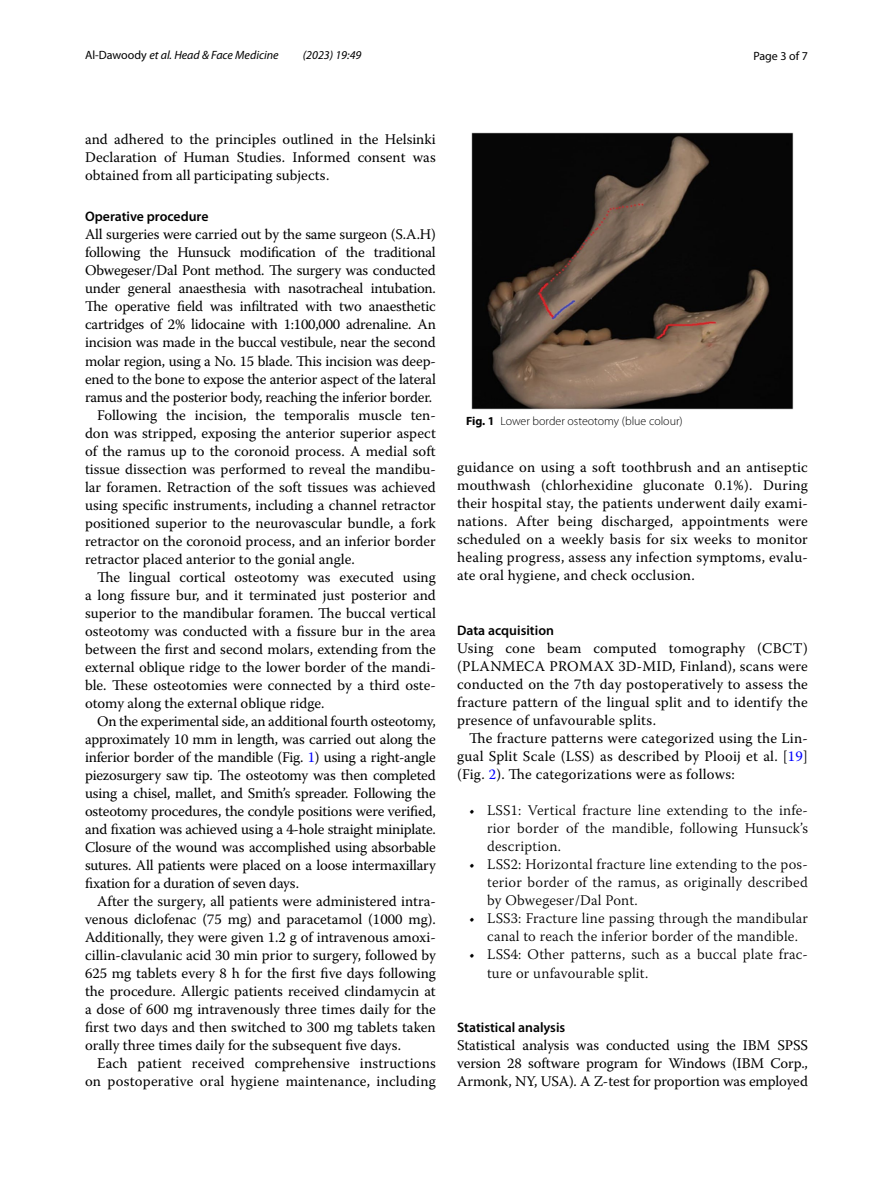
<style>
.page{position:relative;width:893px;height:1187px;background:#fff}
.page>*{position:absolute;margin:0;border:0;box-sizing:border-box;transform-origin:0 0}
.t1{font:14.7px/18px "Warnock Pro";color:#000;text-align:justify}
.t2{font:300 14.7px/18px "Warnock Pro";letter-spacing:.015em;color:#000;text-align:justify}
.t3{font:600 13.8px "Myriad Pro";color:#000}
.t4{font:italic 12px "Myriad Pro";color:#000}
.t5{font:300 12px "Myriad Pro";color:#000}
.t6{font:12px "Myriad Pro";color:#000}
.s1{font-style:normal}
.s2{color:#00f}
.s3{font-weight:700}
</style>
<div class="page">
<img style="left:472px;top:133px;width:321px;height:276px">
<p class="t4" style="left:85px;top:48px;width:195px"><span class="s1">Al‑Dawoody</span> et al. Head &amp; Face Medicine</p>
<p class="t4" style="left:303px;top:48px;width:60px">(2023) 19:49</p>
<p class="t6" style="left:753px;top:48px;width:56px">Page 3 of 7</p>
<p class="t1" style="left:85px;top:130px;width:352px">and adhered to the principles outlined in the Helsinki Declaration of Human Studies. Informed consent was obtained from all participating subjects.</p>
<p class="t3" style="left:85px;top:208px;width:125px">Operative procedure</p>
<p class="t1" style="left:85px;top:225px;width:352px">All surgeries were carried out by the same surgeon (S.A.H)</p>
<p class="t1" style="left:85px;top:243px;width:352px">following the Hunsuck modification of the traditional</p>
<p class="t1" style="left:85px;top:261px;width:352px">Obwegeser/Dal Pont method. The surgery was conducted</p>
<p class="t1" style="left:85px;top:279px;width:352px">under general anaesthesia with nasotracheal intubation.</p>
<p class="t1" style="left:85px;top:297px;width:352px">The operative field was infiltrated with two anaesthetic</p>
<p class="t1" style="left:85px;top:315px;width:352px">cartridges of 2% lidocaine with 1:100,000 adrenaline. An</p>
<p class="t1" style="left:85px;top:333px;width:352px">incision was made in the buccal vestibule, near the second</p>
<p class="t1" style="left:85px;top:351px;width:352px">molar region, using a No. 15 blade. This incision was deep-</p>
<p class="t1" style="left:85px;top:369px;width:352px">ened to the bone to expose the anterior aspect of the lateral</p>
<p class="t1" style="left:85px;top:387px;width:349px">ramus and the posterior body, reaching the inferior border.</p>
<p class="t1" style="left:97px;top:405px;width:340px">Following the incision, the temporalis muscle ten-</p>
<p class="t1" style="left:85px;top:423px;width:352px">don was stripped, exposing the anterior superior aspect</p>
<p class="t1" style="left:85px;top:441px;width:352px">of the ramus up to the coronoid process. A medial soft</p>
<p class="t1" style="left:85px;top:459px;width:352px">tissue dissection was performed to reveal the mandibu-</p>
<p class="t1" style="left:85px;top:477px;width:352px">lar foramen. Retraction of the soft tissues was achieved</p>
<p class="t1" style="left:85px;top:495px;width:352px">using specific instruments, including a channel retractor</p>
<p class="t1" style="left:85px;top:513px;width:352px">positioned superior to the neurovascular bundle, a fork</p>
<p class="t1" style="left:85px;top:531px;width:352px">retractor on the coronoid process, and an inferior border</p>
<p class="t1" style="left:85px;top:549px;width:271px">retractor placed anterior to the gonial angle.</p>
<p class="t1" style="left:97px;top:567px;width:340px">The lingual cortical osteotomy was executed using</p>
<p class="t1" style="left:85px;top:585px;width:352px">a long fissure bur, and it terminated just posterior and</p>
<p class="t1" style="left:85px;top:603px;width:352px">superior to the mandibular foramen. The buccal vertical</p>
<p class="t1" style="left:85px;top:621px;width:352px">osteotomy was conducted with a fissure bur in the area</p>
<p class="t1" style="left:85px;top:639px;width:352px">between the first and second molars, extending from the</p>
<p class="t1" style="left:85px;top:657px;width:352px">external oblique ridge to the lower border of the mandi-</p>
<p class="t1" style="left:85px;top:675px;width:352px">ble. These osteotomies were connected by a third oste-</p>
<p class="t1" style="left:85px;top:693px;width:241px">otomy along the external oblique ridge.</p>
<p class="t1" style="left:97px;top:711px;width:340px">On the experimental side, an additional fourth osteotomy,</p>
<p class="t1" style="left:85px;top:729px;width:352px">approximately 10 mm in length, was carried out along the</p>
<p class="t1" style="left:85px;top:747px;width:352px">inferior border of the mandible (Fig. <span class="s2">1</span>) using a right-angle</p>
<p class="t1" style="left:85px;top:765px;width:352px">piezosurgery saw tip. The osteotomy was then completed</p>
<p class="t1" style="left:85px;top:783px;width:352px">using a chisel, mallet, and Smith’s spreader. Following the</p>
<p class="t1" style="left:85px;top:801px;width:352px">osteotomy procedures, the condyle positions were verified,</p>
<p class="t1" style="left:85px;top:819px;width:352px">and fixation was achieved using a 4-hole straight miniplate.</p>
<p class="t1" style="left:85px;top:837px;width:352px">Closure of the wound was accomplished using absorbable</p>
<p class="t1" style="left:85px;top:855px;width:352px">sutures. All patients were placed on a loose intermaxillary</p>
<p class="t1" style="left:85px;top:873px;width:216px">fixation for a duration of seven days.</p>
<p class="t1" style="left:97px;top:891px;width:340px">After the surgery, all patients were administered intra-</p>
<p class="t1" style="left:85px;top:909px;width:352px">venous diclofenac (75 mg) and paracetamol (1000 mg).</p>
<p class="t1" style="left:85px;top:927px;width:352px">Additionally, they were given 1.2 g of intravenous amoxi-</p>
<p class="t1" style="left:85px;top:945px;width:352px">cillin-clavulanic acid 30 min prior to surgery, followed by</p>
<p class="t1" style="left:85px;top:963px;width:352px">625 mg tablets every 8 h for the first five days following</p>
<p class="t1" style="left:85px;top:981px;width:352px">the procedure. Allergic patients received clindamycin at</p>
<p class="t1" style="left:85px;top:999px;width:352px">a dose of 600 mg intravenously three times daily for the</p>
<p class="t1" style="left:85px;top:1017px;width:352px">first two days and then switched to 300 mg tablets taken</p>
<p class="t1" style="left:85px;top:1035px;width:318px">orally three times daily for the subsequent five days.</p>
<p class="t1" style="left:97px;top:1053px;width:340px">Each patient received comprehensive instructions</p>
<p class="t1" style="left:85px;top:1071px;width:352px">on postoperative oral hygiene maintenance, including</p>
<p class="t5" style="left:466px;top:414px;width:218px"><span class="s3">Fig. 1</span> Lower border osteotomy (blue colour)</p>
<p class="t1" style="left:457px;top:457px;width:352px">guidance on using a soft toothbrush and an antiseptic mouthwash (chlorhexidine gluconate 0.1%). During their hospital stay, the patients underwent daily exami&shy;nations. After being discharged, appointments were scheduled on a weekly basis for six weeks to monitor healing progress, assess any infection symptoms, evalu&shy;ate oral hygiene, and check occlusion.</p>
<p class="t3" style="left:457px;top:621px;width:98px">Data acquisition</p>
<p class="t1" style="left:457px;top:638px;width:352px">Using cone beam computed tomography (CBCT) (PLANMECA PROMAX 3D-MID, Finland), scans were conducted on the 7th day postoperatively to assess the fracture pattern of the lingual split and to identify the presence of unfavourable splits.</p>
<p class="t1" style="left:457px;top:728px;width:352px;text-indent:12px">The fracture patterns were categorized using the Lin&shy;gual Split Scale (LSS) as described by Plooij et al. [<span class="s2">19</span>] (Fig. <span class="s2">2</span>). The categorizations were as follows:</p>
<p class="t2" style="left:487px;top:801px;width:322px;text-indent:-18px">• LSS1: Vertical fracture line extending to the infe&shy;rior border of the mandible, following Hunsuck’s description.</p>
<p class="t2" style="left:487px;top:855px;width:322px;text-indent:-18px">• LSS2: Horizontal fracture line extending to the pos&shy;terior border of the ramus, as originally described by Obwegeser/Dal Pont.</p>
<p class="t2" style="left:469px;top:909px;width:340px;text-align:center">• LSS3: Fracture line passing through the mandibular canal to reach the inferior border of the mandible.</p>
<p class="t2" style="left:487px;top:945px;width:322px;text-indent:-18px">• LSS4: Other patterns, such as a buccal plate frac&shy;ture or unfavourable split.</p>
<p class="t3" style="left:457px;top:1018px;width:110px">Statistical analysis</p>
<p class="t1" style="left:457px;top:1036px;width:352px">Statistical analysis was conducted using the IBM SPSS version 28 software program for Windows (IBM Corp., Armonk, NY, USA). A Z-test for proportion was employed</p>
</div>
